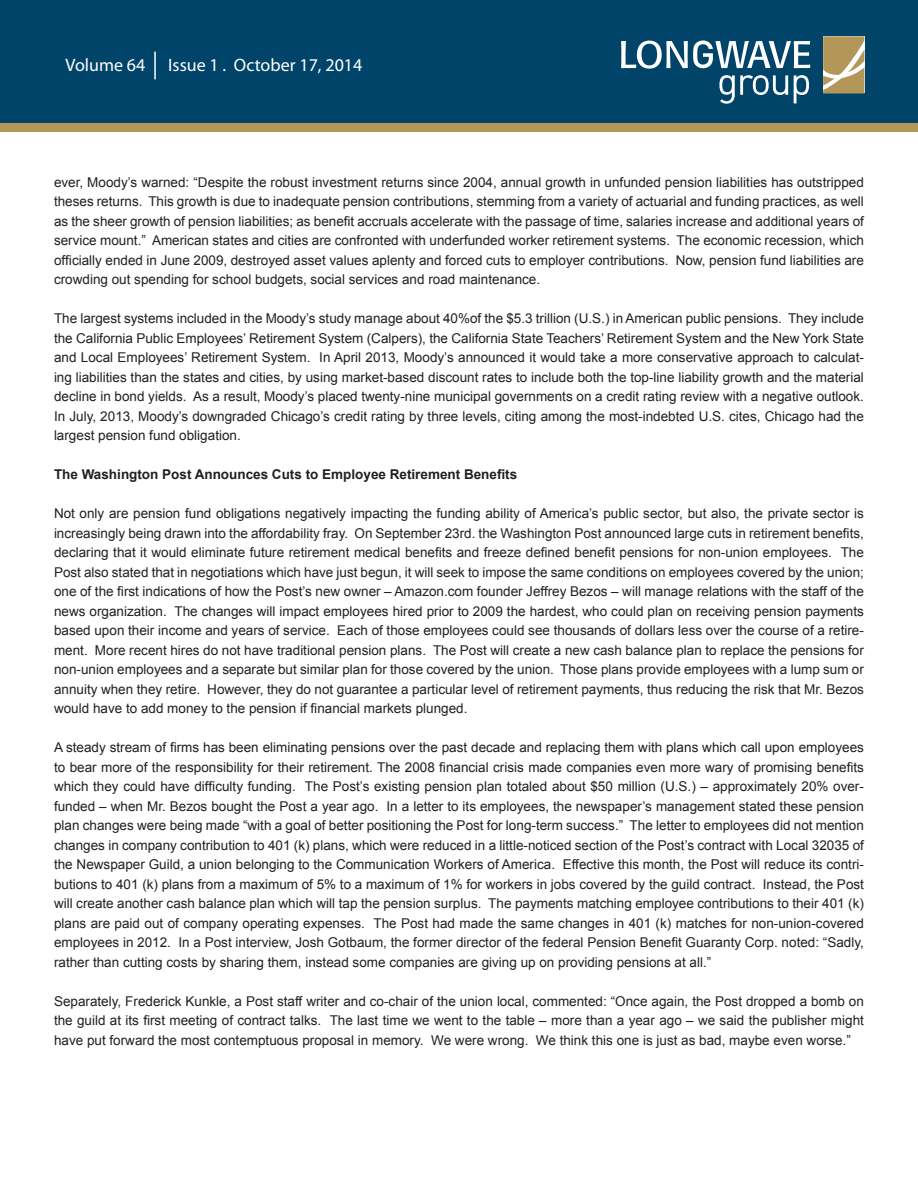
<style>
.page{position:relative;width:918px;height:1188px;background:#fff}
.page>*{position:absolute;margin:0;border:0;box-sizing:border-box;transform-origin:0 0}
.t1{font:18px "Myriad Pro";color:#fff}
.t2{font:13.5px/19.5px "Arial";color:#231f20;text-align:justify}
.t3{font:700 13.5px "Arial";color:#231f20}
</style>
<div class="page">
<div style="left:0;top:122px;width:918px;height:10px;background:#b39759"></div>
<div style="left:0;top:0;width:918px;height:123px;background:#00446a"></div>
<hr style="left:154px;top:52px;width:2px;height:27px;background:#fff">
<svg style="left:621px;top:40px;width:189px;height:29px"></svg>
<svg style="left:719px;top:75px;width:69px;height:29px"></svg>
<svg style="left:794px;top:75px;width:15px;height:28px"></svg>
<svg style="left:823px;top:36px;width:41px;height:58px;background:#bfa977"></svg>
<p class="t1" style="left:66px;top:54px;width:81px">Volume 64</p>
<p class="t1" style="left:168px;top:54px;width:196px">Issue 1 . October 17, 2014</p>
<p class="t2" style="left:54px;top:172px;width:811px">ever, Moody’s warned: “Despite the robust investment returns since 2004, annual growth in unfunded pension liabilities has outstripped theses returns. This growth is due to inadequate pension contributions, stemming from a variety of actuarial and funding practices, as well as the sheer growth of pension liabilities; as benefit accruals accelerate with the passage of time, salaries increase and additional years of service mount.” American states and cities are confronted with underfunded worker retirement systems. The economic recession, which officially ended in June 2009, destroyed asset values aplenty and forced cuts to employer contributions. Now, pension fund liabilities are crowding out spending for school budgets, social services and road maintenance.</p>
<p class="t2" style="left:54px;top:309px;width:812px">The largest systems included in the Moody’s study manage about 40%of the $5.3 trillion (U.S.) in American public pensions. They include the California Public Employees’ Retirement System (Calpers), the California State Teachers’ Retirement System and the New York State and Local Employees’ Retirement System. In April 2013, Moody’s announced it would take a more conservative approach to calculat&shy;ing liabilities than the states and cities, by using market-based discount rates to include both the top-line liability growth and the material decline in bond yields. As a result, Moody’s placed twenty-nine municipal governments on a credit rating review with a negative outlook.<br>In July, 2013, Moody’s downgraded Chicago’s credit rating by three levels, citing among the most-indebted U.S. cites, Chicago had the largest pension fund obligation.</p>
<p class="t3" style="left:54px;top:466px;width:465px">The Washington Post Announces Cuts to Employee Retirement Benefits</p>
<p class="t2" style="left:54px;top:504px;width:811px">Not only are pension fund obligations negatively impacting the funding ability of America’s public sector, but also, the private sector is increasingly being drawn into the affordability fray. On September 23rd. the Washington Post announced large cuts in retirement benefits, declaring that it would eliminate future retirement medical benefits and freeze defined benefit pensions for non-union employees. The Post also stated that in negotiations which have just begun, it will seek to impose the same conditions on employees covered by the union; one of the first indications of how the Post’s new owner – Amazon.com founder Jeffrey Bezos – will manage relations with the staff of the news organization. The changes will impact employees hired prior to 2009 the hardest, who could plan on receiving pension payments based upon their income and years of service. Each of those employees could see thousands of dollars less over the course of a retire&shy;ment. More recent hires do not have traditional pension plans. The Post will create a new cash balance plan to replace the pensions for non-union employees and a separate but similar plan for those covered by the union. Those plans provide employees with a lump sum or annuity when they retire. However, they do not guarantee a particular level of retirement payments, thus reducing the risk that Mr. Bezos would have to add money to the pension if financial markets plunged.</p>
<p class="t2" style="left:54px;top:738px;width:812px">A steady stream of firms has been eliminating pensions over the past decade and replacing them with plans which call upon employees to bear more of the responsibility for their retirement. The 2008 financial crisis made companies even more wary of promising benefits which they could have difficulty funding. The Post’s existing pension plan totaled about $50 million (U.S.) – approximately 20% over&shy;funded – when Mr. Bezos bought the Post a year ago. In a letter to its employees, the newspaper’s management stated these pension plan changes were being made “with a goal of better positioning the Post for long-term success.” The letter to employees did not mention changes in company contribution to 401 (k) plans, which were reduced in a little-noticed section of the Post’s contract with Local 32035 of the Newspaper Guild, a union belonging to the Communication Workers of America. Effective this month, the Post will reduce its contri&shy;butions to 401 (k) plans from a maximum of 5% to a maximum of 1% for workers in jobs covered by the guild contract. Instead, the Post will create another cash balance plan which will tap the pension surplus. The payments matching employee contributions to their 401 (k) plans are paid out of company operating expenses. The Post had made the same changes in 401 (k) matches for non-union-covered employees in 2012. In a Post interview, Josh Gotbaum, the former director of the federal Pension Benefit Guaranty Corp. noted: “Sadly, rather than cutting costs by sharing them, instead some companies are giving up on providing pensions at all.”</p>
<p class="t2" style="left:54px;top:991px;width:811px">Separately, Frederick Kunkle, a Post staff writer and co-chair of the union local, commented: “Once again, the Post dropped a bomb on the guild at its first meeting of contract talks. The last time we went to the table – more than a year ago – we said the publisher might have put forward the most contemptuous proposal in memory. We were wrong. We think this one is just as bad, maybe even worse.”</p>
</div>
